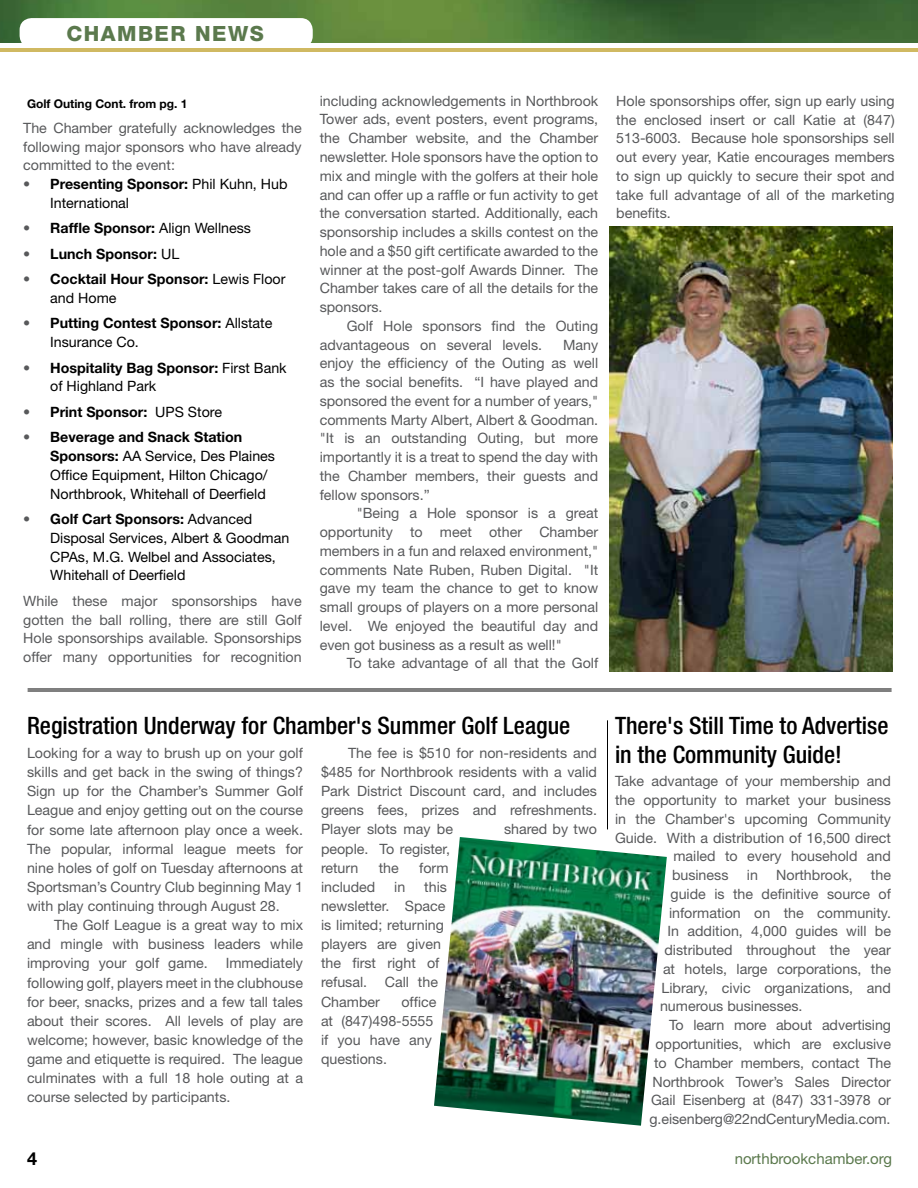
<style>
.page{position:relative;width:918px;height:1188px;background:#fff}
.page>*{position:absolute;margin:0;border:0;box-sizing:border-box;transform-origin:0 0}
.t1{font:500 condensed 24px/28.8px "Helvetica Neue";color:#000}
.t2{font:800 21px "Helvetica Neue";letter-spacing:.07em;color:#5b794d}
.t3{font:700 18px "Helvetica Neue";color:#000}
.t4{font:15px "Helvetica Neue";color:#5b794d}
.t5{font:14.25px/18.8px "Helvetica Neue";color:#58595b;text-align:justify}
.t6{font:14.25px/18.8px "Helvetica Neue";color:#000}
.t7{font:700 14.25px/18.8px "Helvetica Neue";color:#000}
.t8{font:700 12px "Helvetica Neue";color:#000}
.s1{color:#58595b}
.s2{font-weight:700}
.s3{font-weight:400;color:#58595b}
.s4{font-weight:400}
</style>
<div class="page">
<hr style="left:0;top:49px;width:918px;height:3px;background:#d0b962">
<img style="left:0;top:0;width:918px;height:42px">
<div style="left:20px;top:18px;width:293px;height:30px;background:#fff;border-radius:12px"></div>
<hr style="left:28px;top:689px;width:864px;height:1px;background:#000">
<hr style="left:28px;top:691px;width:864px;height:1px;background:#000">
<img style="left:609px;top:226px;width:283px;height:446px">
<img style="left:434px;top:837px;width:233px;height:289px">
<hr style="left:607px;top:720px;width:1px;height:109px;background:#000">
<h2 class="t2" style="left:66px;top:21px;width:199px">CHAMBER NEWS</h2>
<p class="t8" style="left:27px;top:96px;width:162px">Golf Outing Cont. from pg. 1</p>
<p class="t5" style="left:23px;top:118px;width:280px">The Chamber gratefully acknowledges the following major sponsors who have already committed to the event:</p>
<p class="t6" style="left:50px;top:174px;width:239px;text-indent:-27px"><span class="s1">•</span> <span class="s2">Presenting Sponsor:</span> Phil Kuhn, Hub<br>International</p>
<p class="t7" style="left:23px;top:218px;width:229px"><span class="s3">•</span> Raffle Sponsor: <span class="s4">Align Wellness</span></p>
<p class="t7" style="left:23px;top:244px;width:158px"><span class="s3">•</span> Lunch Sponsor: <span class="s4">UL</span></p>
<p class="t7" style="left:50px;top:269px;width:237px;text-indent:-27px"><span class="s3">•</span> Cocktail Hour Sponsor: <span class="s4">Lewis Floor and Home</span></p>
<p class="t7" style="left:50px;top:314px;width:224px;text-indent:-27px"><span class="s3">•</span> Putting Contest Sponsor: <span class="s4">Allstate<br>Insurance Co.</span></p>
<p class="t6" style="left:50px;top:358px;width:238px;text-indent:-27px"><span class="s1">•</span> <span class="s2">Hospitality Bag Sponsor:</span> First Bank of Highland Park</p>
<p class="t7" style="left:23px;top:402px;width:200px"><span class="s3">•</span> Print Sponsor: <span class="s4">UPS Store</span></p>
<p class="t6" style="left:50px;top:428px;width:226px;text-indent:-27px"><span class="s1">•</span> <span class="s2">Beverage and Snack Station Sponsors:</span> AA Service, Des Plaines Office Equipment, Hilton Chicago/ Northbrook, Whitehall of Deerfield</p>
<p class="t6" style="left:50px;top:510px;width:241px;text-indent:-27px"><span class="s1">•</span> <span class="s2">Golf Cart Sponsors:</span> Advanced<br>Disposal Services, Albert &amp; Goodman<br>CPAs, M.G. Welbel and Associates,<br>Whitehall of Deerfield</p>
<p class="t5" style="left:23px;top:591px;width:280px">While these major sponsorships have gotten the ball rolling, there are still Golf Hole sponsorships available. Sponsorships offer many opportunities for recognition</p>
<p class="t5" style="left:320px;top:91px;width:280px">including acknowledgements in Northbrook Tower ads, event posters, event programs, the Chamber website, and the Chamber newsletter. Hole sponsors have the option to mix and mingle with the golfers at their hole and can offer up a raffle or fun activity to get the conversation started. Additionally, each sponsorship includes a skills contest on the hole and a $50 gift certificate awarded to the winner at the post-golf Awards Dinner. The Chamber takes care of all the details for the sponsors.</p>
<p class="t5" style="left:320px;top:316px;width:280px;text-indent:27px">Golf Hole sponsors find the Outing advantageous on several levels.</p>
<p class="t5" style="left:320px;top:335px;width:280px;text-indent:243px">Many enjoy the efficiency of the Outing as well as the social benefits. “I have played and sponsored the event for a number of years," comments Marty Albert, Albert &amp; Goodman. "It is an outstanding Outing, but more importantly it is a treat to spend the day with the Chamber members, their guests and fellow sponsors.”</p>
<p class="t5" style="left:320px;top:504px;width:280px;text-indent:37px">"Being a Hole sponsor is a great opportunity to meet other Chamber members in a fun and relaxed environment," comments Nate Ruben, Ruben Digital. "It gave my team the chance to get to know small groups of players on a more personal level. We enjoyed the beautiful day and even got business as a result as well!"</p>
<p class="t5" style="left:347px;top:654px;width:253px">To take advantage of all that the Golf</p>
<p class="t5" style="left:616px;top:91px;width:280px">Hole sponsorships offer, sign up early using the enclosed insert or call Katie at (847)<br>513-6003. Because hole sponsorships sell out every year, Katie encourages members to sign up quickly to secure their spot and take full advantage of all of the marketing benefits.</p>
<h1 class="t1" style="left:27px;top:711px;width:545px">Registration Underway for Chamber's Summer Golf League</h1>
<p class="t5" style="left:27px;top:743px;width:278px">Looking for a way to brush up on your golf skills and get back in the swing of things?<br>Sign up for the Chamber’s Summer Golf League and enjoy getting out on the course for some late afternoon play once a week.<br>The popular, informal league meets for nine holes of golf on Tuesday afternoons at Sportsman’s Country Club beginning May 1 with play continuing through August 28.</p>
<p class="t5" style="left:27px;top:915px;width:278px;text-indent:27px">The Golf League is a great way to mix and mingle with business leaders while improving your golf game. Immediately following golf, players meet in the clubhouse for beer, snacks, prizes and a few tall tales about their scores. All levels of play are welcome; however, basic knowledge of the game and etiquette is required. The league culminates with a full 18 hole outing at a course selected by participants.</p>
<p class="t5" style="left:321px;top:743px;width:278px;text-indent:27px">The fee is $510 for non-residents and $485 for Northbrook residents with a valid Park District Discount card, and includes greens fees, prizes and refreshments.<br>Player slots may be</p>
<p class="t5" style="left:504px;top:820px;width:94px">shared by two</p>
<p class="t5" style="left:321px;top:839px;width:131px">people. To register, return</p>
<p class="t5" style="left:379px;top:858px;width:22px">the</p>
<p class="t5" style="left:419px;top:858px;width:31px">form</p>
<p class="t5" style="left:321px;top:877px;width:127px;text-align:left;text-indent:103px">this newsletter. Space is limited; returning players are given the first right of refusal. Call the<br>Chamber</p>
<p class="t5" style="left:321px;top:877px;width:56px">included</p>
<p class="t5" style="left:394px;top:877px;width:13px">in</p>
<p class="t5" style="left:321px;top:992px;width:117px;text-align:left;text-indent:80px">office at (847)498-5555 if you have any questions.</p>
<h1 class="t1" style="left:615px;top:711px;width:275px">There's Still Time to Advertise in the Community Guide!</h1>
<p class="t5" style="left:615px;top:772px;width:277px">Take advantage of your membership and</p>
<p class="t5" style="left:615px;top:791px;width:278px">the opportunity to market your business</p>
<p class="t5" style="left:615px;top:809px;width:277px">in the Chamber's upcoming Community</p>
<p class="t5" style="left:615px;top:828px;width:278px">Guide. With a distribution of 16,500 direct</p>
<p class="t5" style="left:673px;top:847px;width:219px">mailed to every household and</p>
<p class="t5" style="left:672px;top:866px;width:58px">business</p>
<p class="t5" style="left:747px;top:866px;width:13px">in</p>
<p class="t5" style="left:776px;top:866px;width:78px">Northbrook,</p>
<p class="t5" style="left:871px;top:866px;width:22px">the</p>
<p class="t5" style="left:671px;top:884px;width:222px">guide is the definitive source of</p>
<p class="t5" style="left:669px;top:903px;width:223px">information on the community.</p>
<p class="t5" style="left:668px;top:922px;width:225px">In addition, 4,000 guides will be</p>
<p class="t5" style="left:665px;top:941px;width:228px">distributed throughout the year</p>
<p class="t5" style="left:663px;top:959px;width:229px">at hotels, large corporations, the</p>
<p class="t5" style="left:662px;top:978px;width:231px">Library, civic organizations, and</p>
<p class="t5" style="left:660px;top:997px;width:144px">numerous businesses.</p>
<p class="t5" style="left:669px;top:1016px;width:224px">To learn more about advertising</p>
<p class="t5" style="left:656px;top:1034px;width:237px">opportunities, which are exclusive</p>
<p class="t5" style="left:654px;top:1053px;width:239px">to Chamber members, contact The</p>
<p class="t5" style="left:653px;top:1072px;width:240px">Northbrook Tower’s Sales Director</p>
<p class="t5" style="left:651px;top:1091px;width:241px">Gail Eisenberg at (847) 331-3978 or</p>
<p class="t5" style="left:650px;top:1109px;width:243px">g.eisenberg@22ndCenturyMedia.com.</p>
<p class="t3" style="left:27px;top:1147px;width:12px">4</p>
<p class="t4" style="left:735px;top:1149px;width:159px">northbrookchamber.org</p>
</div>
